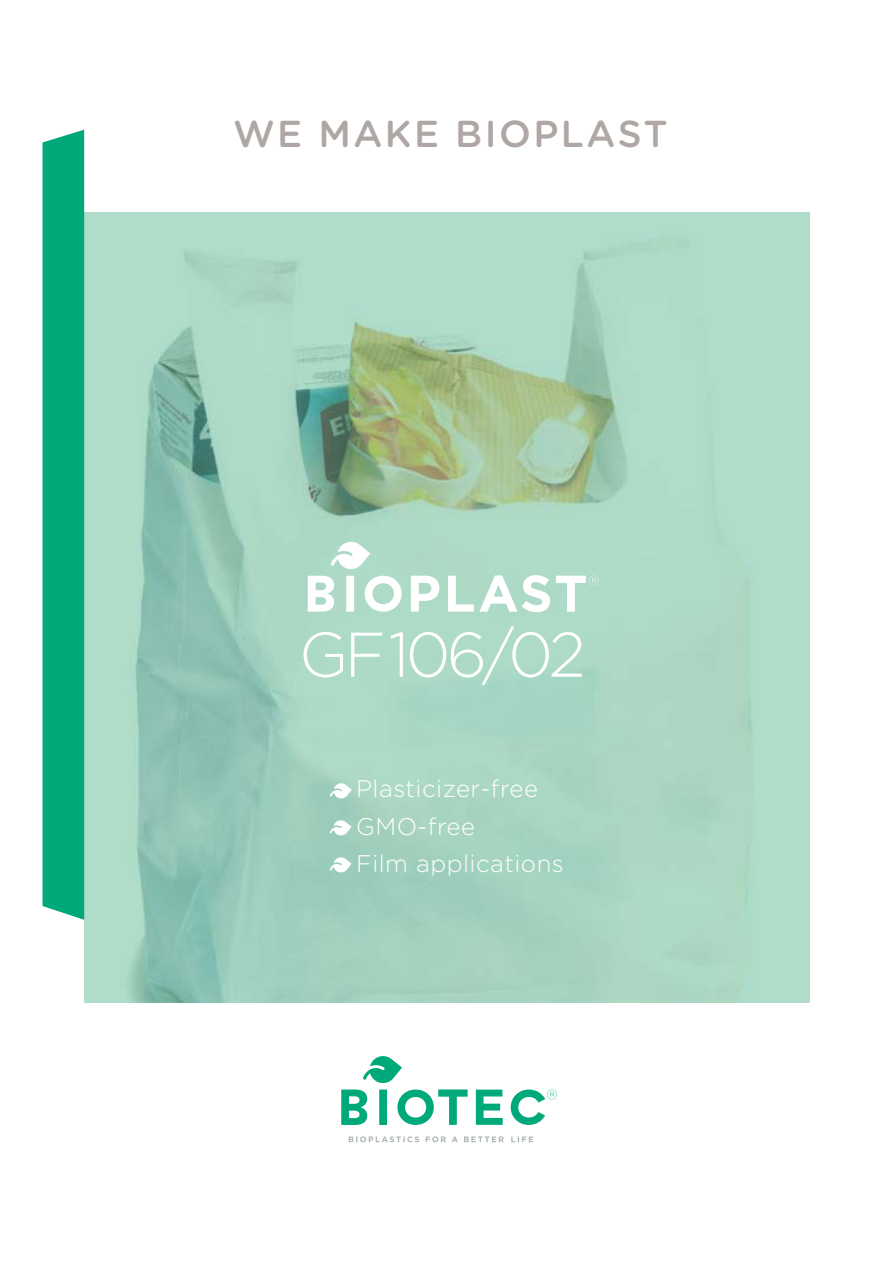
<style>
.page{position:relative;width:893px;height:1263px;background:#fff}
.page>*{position:absolute;margin:0;border:0;box-sizing:border-box;transform-origin:0 0}
.t1{font:300 63px "Gotham";letter-spacing:-.06em;color:#fff}
.t2{font:500 37.5px "Gotham Rounded";letter-spacing:.065em;color:#aea7a4}
.t3{font:300 24px/37.5px "Gotham Rounded";letter-spacing:.02em;color:#fff}
</style>
<div class="page">
<img style="left:84px;top:212px;width:726px;height:790px">
<svg style="left:363px;top:1056px;width:39px;height:27px"></svg>
<svg style="left:476px;top:1089px;width:27px;height:36px"></svg>
<svg style="left:341px;top:1089px;width:46px;height:36px"></svg>
<svg style="left:397px;top:1089px;width:71px;height:36px"></svg>
<svg style="left:511px;top:1089px;width:46px;height:36px"></svg>
<svg style="left:349px;top:1136px;width:184px;height:6px"></svg>
<div style="left:43px;top:130px;width:41px;height:790px;background:#00a97a"></div>
<svg style="left:331px;top:542px;width:39px;height:27px"></svg>
<svg style="left:308px;top:575px;width:291px;height:37px"></svg>
<svg style="left:330px;top:783px;width:22px;height:15px"></svg>
<svg style="left:330px;top:820px;width:22px;height:15px"></svg>
<svg style="left:330px;top:857px;width:22px;height:15px"></svg>
<h2 class="t2" style="left:234px;top:107px;width:436px">WE MAKE BIOPLAST</h2>
<h1 class="t1" style="left:299px;top:615px;width:288px">GF106/02</h1>
<p class="t3" style="left:356px;top:769px;width:209px">Plasticizer-free<br>GMO-free<br>Film applications</p>
</div>
